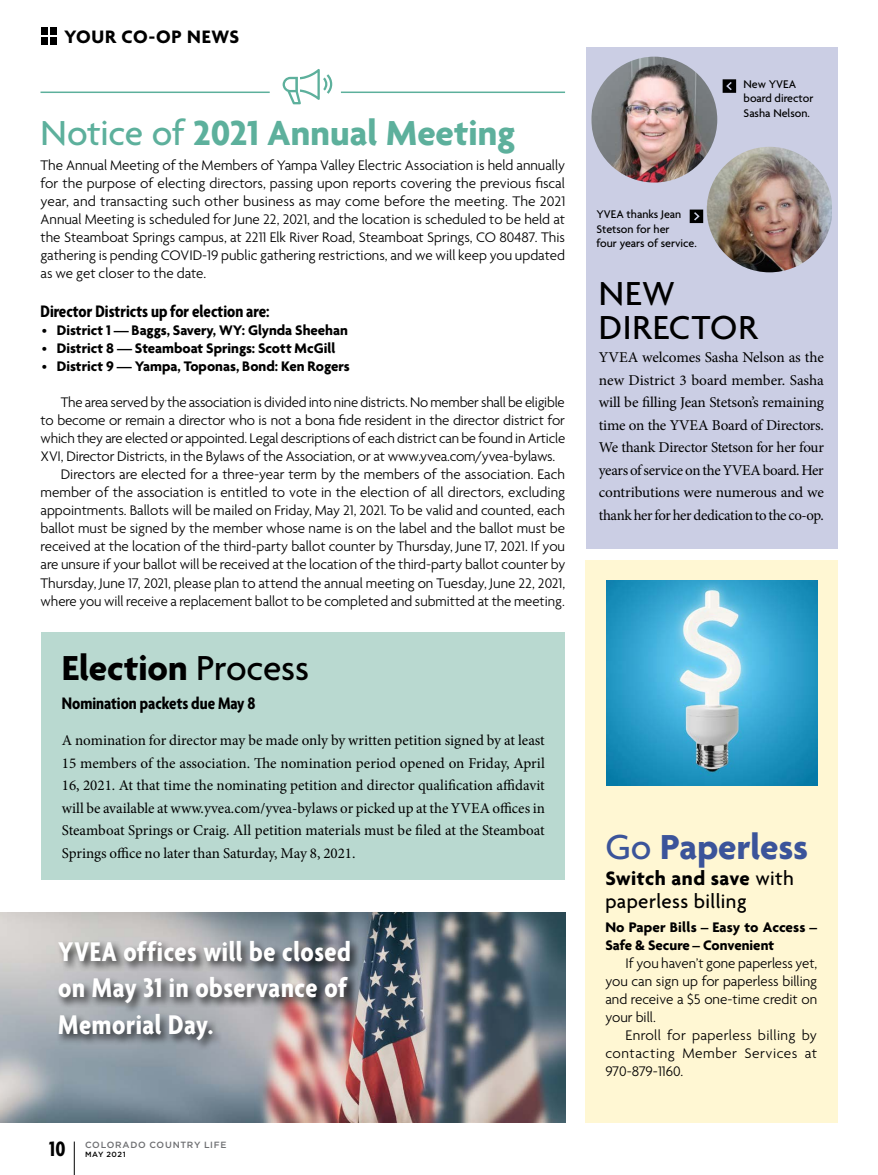
<style>
.page{position:relative;width:878px;height:1175px;background:#fff}
.page>*{position:absolute;margin:0;border:0;box-sizing:border-box;transform-origin:0 0}
.t1{font:700 37.5px "Agenda";color:#5db09c}
.t2{font:700 37.5px "Agenda";color:#000}
.t3{font:700 37.5px "Agenda";color:#3b549a}
.t4{font:500 36px/34.5px "Agenda";letter-spacing:.025em;color:#000}
.t5{font:700 condensed 29.25px/36.6px "Agenda";letter-spacing:.02em;color:#fff}
.t6{font:700 condensed 22.5px "Agenda";color:#000}
.t7{font:500 21px/22.5px "Agenda";letter-spacing:.015em;color:#000}
.t8{font:700 19.5px "Agenda";letter-spacing:.03em;color:#000}
.t9{font:700 condensed 18px "Agenda";color:#000}
.t10{font:300 15px/18px "Agenda";letter-spacing:-.005em;color:#000;text-align:justify}
.t11{font:15px/22.5px "Minion Pro";letter-spacing:-.015em;color:#000;text-align:justify}
.t12{font:700 15px/18px "Agenda";color:#000}
.t13{font:500 12px/14.4px "Agenda";color:#000}
.t14{font:500 9px "Gotham HTF";letter-spacing:.075em;color:#6d6e71}
.t15{font:500 7.5px "Gotham HTF";letter-spacing:.075em;color:#000}
.s1{font-weight:500}
.s2{font-weight:300}
.s3{font-weight:700}
</style>
<div class="page">
<div style="left:585px;top:48px;width:252px;height:501px;background:#cbcee4"></div>
<div style="left:42px;top:632px;width:523px;height:248px;background:#b9d9d0"></div>
<svg style="left:282px;top:69px;width:50px;height:35px"></svg>
<hr style="left:40px;top:92px;width:230px;height:1px;background:#5db09c">
<hr style="left:341px;top:92px;width:224px;height:1px;background:#5db09c">
<div style="left:585px;top:560px;width:252px;height:562px;background:#fff7d3"></div>
<img style="left:606px;top:580px;width:211px;height:205px">
<img style="left:0;top:912px;width:565px;height:210px">
<div style="left:56px;top:938px;width:305px;height:113px;background:#000;opacity:.75"></div>
<svg style="left:722px;top:79px;width:14px;height:14px"></svg>
<img style="left:591px;top:57px;width:126px;height:125px;border-radius:63px">
<img style="left:706px;top:147px;width:126px;height:125px">
<svg style="left:689px;top:209px;width:14px;height:14px"></svg>
<hr style="left:74px;top:1141px;width:1px;height:33px;background:#000">
<div style="left:50px;top:37px;width:7px;height:7px;background:#000"></div>
<div style="left:50px;top:28px;width:7px;height:7px;background:#000"></div>
<div style="left:41px;top:37px;width:7px;height:7px;background:#000"></div>
<div style="left:41px;top:28px;width:7px;height:7px;background:#000"></div>
<h3 class="t8" style="left:64px;top:26px;width:176px">YOUR CO-OP NEWS</h3>
<h1 class="t1" style="left:40px;top:113px;width:476px"><span class="s1">Notice of</span> 2021 Annual Meeting</h1>
<p class="t10" style="left:40px;top:157px;width:526px">The Annual Meeting of the Members of Yampa Valley Electric Association is held annually for the purpose of electing directors, passing upon reports covering the previous fiscal year, and transacting such other business as may come before the meeting. The 2021<br>Annual Meeting is scheduled for June 22, 2021, and the location is scheduled to be held at the Steamboat Springs campus, at 2211 Elk River Road, Steamboat Springs, CO 80487. This gathering is pending COVID-19 public gathering restrictions, and we will keep you updated as we get closer to the date.</p>
<p class="t9" style="left:40px;top:302px;width:230px">Director Districts up for election are:</p>
<p class="t12" style="left:42px;top:322px;width:308px"><span class="s2">•</span> District 1 — Baggs, Savery, WY: Glynda Sheehan</p>
<p class="t12" style="left:42px;top:340px;width:295px"><span class="s2">•</span> District 8 — Steamboat Springs: Scott McGill</p>
<p class="t12" style="left:42px;top:358px;width:309px"><span class="s2">•</span> District 9 — Yampa, Toponas, Bond: Ken Rogers</p>
<p class="t10" style="left:61px;top:394px;width:505px">The area served by the association is divided into nine districts. No member shall be eligible</p>
<p class="t10" style="left:40px;top:412px;width:526px">to become or remain a director who is not a bona fide resident in the director district for</p>
<p class="t10" style="left:40px;top:430px;width:526px">which they are elected or appointed. Legal descriptions of each district can be found in Article</p>
<p class="t10" style="left:40px;top:448px;width:516px">XVI, Director Districts, in the Bylaws of the Association, or at www.yvea.com/yvea-bylaws.</p>
<p class="t10" style="left:61px;top:466px;width:505px">Directors are elected for a three-year term by the members of the association. Each</p>
<p class="t10" style="left:40px;top:484px;width:526px">member of the association is entitled to vote in the election of all directors, excluding</p>
<p class="t10" style="left:40px;top:502px;width:526px">appointments. Ballots will be mailed on Friday, May 21, 2021. To be valid and counted, each</p>
<p class="t10" style="left:40px;top:520px;width:526px">ballot must be signed by the member whose name is on the label and the ballot must be</p>
<p class="t10" style="left:40px;top:538px;width:526px">received at the location of the third-party ballot counter by Thursday, June 17, 2021. If you</p>
<p class="t10" style="left:40px;top:556px;width:526px">are unsure if your ballot will be received at the location of the third-party ballot counter by</p>
<p class="t10" style="left:40px;top:574px;width:526px">Thursday, June 17, 2021, please plan to attend the annual meeting on Tuesday, June 22, 2021,</p>
<p class="t10" style="left:40px;top:592px;width:526px">where you will receive a replacement ballot to be completed and submitted at the meeting.</p>
<h1 class="t2" style="left:62px;top:647px;width:249px">Election <span class="s1">Process</span></h1>
<p class="t9" style="left:62px;top:693px;width:195px">Nomination packets due May 8</p>
<p class="t11" style="left:62px;top:729px;width:484px">A nomination for director may be made only by written petition signed by at least 15 members of the association. The nomination period opened on Friday, April 16, 2021. At that time the nominating petition and director qualification affidavit will be available at www.yvea.com/yvea-bylaws or picked up at the YVEA offices in Steamboat Springs or Craig. All petition materials must be filed at the Steamboat Springs office no later than Saturday, May 8, 2021.</p>
<h3 class="t5" style="left:58px;top:934px;width:294px">YVEA offices will be closed on May 31 in observance of<br>Memorial Day.</h3>
<h3 class="t6" style="left:49px;top:1136px;width:18px">10</h3>
<p class="t14" style="left:85px;top:1140px;width:143px">COLORADO COUNTRY LIFE</p>
<p class="t15" style="left:85px;top:1150px;width:42px">MAY 2021</p>
<p class="t13" style="left:596px;top:208px;width:102px">YVEA thanks Jean<br>Stetson for her<br>four years of service.</p>
<p class="t13" style="left:743px;top:78px;width:71px">New YVEA board director<br>Sasha Nelson.</p>
<h2 class="t4" style="left:598px;top:278px;width:160px">NEW<br>DIRECTOR</h2>
<p class="t11" style="left:598px;top:346px;width:227px">YVEA welcomes Sasha Nelson as the new District 3 board member. Sasha will be filling Jean Stetson’s remaining time on the YVEA Board of Directors.<br>We thank Director Stetson for her four years of service on the YVEA board. Her contributions were numerous and we thank her for her dedication to the co-op.</p>
<h1 class="t3" style="left:605px;top:827px;width:204px"><span class="s1">Go</span> Paperless</h1>
<h3 class="t7" style="left:605px;top:868px;width:190px"><span class="s3">Switch and save</span> with paperless billing</h3>
<p class="t12" style="left:605px;top:919px;width:213px">No Paper Bills – Easy to Access –<br>Safe &amp; Secure – Convenient</p>
<p class="t10" style="left:605px;top:955px;width:213px;text-indent:20px">If you haven’t gone paperless yet, you can sign up for paperless billing and receive a $5 one-time credit on your bill.</p>
<p class="t10" style="left:605px;top:1027px;width:213px;text-indent:20px">Enroll for paperless billing by contacting Member Services at 970-879-1160.</p>
</div>
